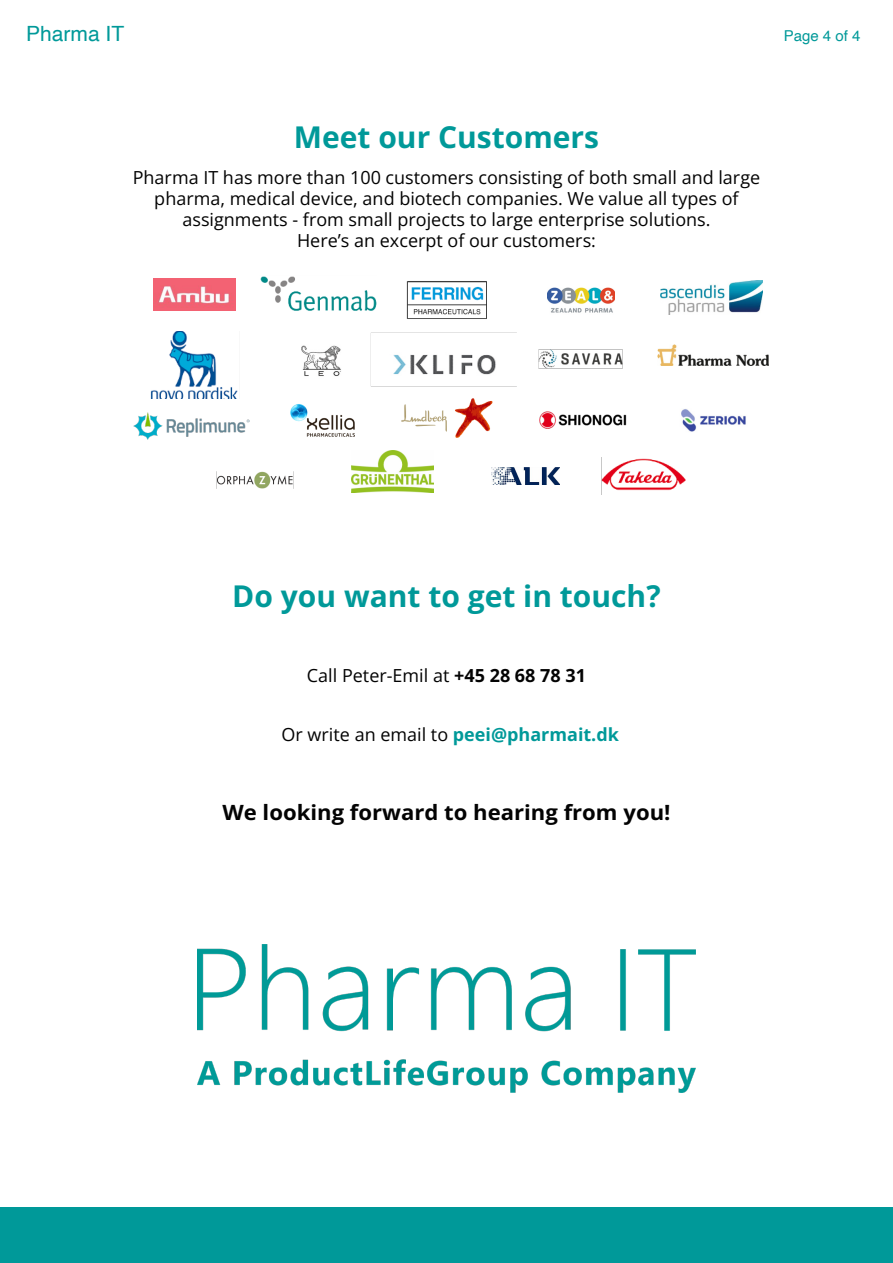
<style>
.page{position:relative;width:893px;height:1263px;background:#fff}
.page>*{position:absolute;margin:0;border:0;box-sizing:border-box;transform-origin:0 0}
.t1{font:700 30px "Open Sans";color:#099}
.t2{font:700 21px "Open Sans";color:#030303;scale:1.05 1}
.t3{font:21px "Helvetica";color:#099}
.t4{font:18px/21px "Open Sans";color:#030303;text-align:center}
.t5{font:15px "Helvetica";color:#099}
.s1{font-weight:700}
.s2{font-weight:700;color:#099}
</style>
<div class="page">
<img style="left:661px;top:281px;width:102px;height:33px">
<img style="left:407px;top:281px;width:79px;height:38px">
<img style="left:260px;top:276px;width:116px;height:35px">
<img style="left:216px;top:472px;width:78px;height:17px">
<img style="left:352px;top:451px;width:81px;height:41px">
<img style="left:301px;top:345px;width:40px;height:31px">
<img style="left:370px;top:332px;width:146px;height:54px">
<img style="left:402px;top:399px;width:90px;height:38px">
<img style="left:658px;top:344px;width:110px;height:22px">
<img style="left:133px;top:413px;width:116px;height:26px">
<img style="left:539px;top:350px;width:84px;height:19px">
<img style="left:539px;top:411px;width:88px;height:18px">
<img style="left:153px;top:278px;width:83px;height:32px">
<img style="left:548px;top:287px;width:66px;height:26px">
<img style="left:681px;top:409px;width:65px;height:23px">
<img style="left:492px;top:467px;width:68px;height:18px">
<div style="left:0;top:1207px;width:893px;height:56px;background:#099"></div>
<img style="left:197px;top:944px;width:499px;height:148px">
<img style="left:601px;top:458px;width:85px;height:37px">
<img style="left:290px;top:404px;width:64px;height:33px">
<img style="left:150px;top:332px;width:88px;height:66px">
<p class="t3" style="left:26px;top:25px;width:100px">Pharma IT</p>
<p class="t5" style="left:784px;top:30px;width:78px">Page 4 of 4</p>
<h1 class="t1" style="left:294px;top:116px;width:307px">Meet our Customers</h1>
<p class="t4" style="left:133px;top:167px;width:629px">Pharma IT has more than 100 customers consisting of both small and large pharma, medical device, and biotech companies. We value all types of assignments - from small projects to large enterprise solutions.<br>Here’s an excerpt of our customers:</p>
<h1 class="t1" style="left:232px;top:574px;width:430px">Do you want to get in touch?</h1>
<p class="t4" style="left:307px;top:664px;width:281px">Call Peter-Emil at <span class="s1">+45 28 68 78 31</span></p>
<p class="t4" style="left:282px;top:724px;width:339px">Or write an email to <span class="s2">peei@pharmait.dk</span></p>
<p class="t2" style="left:222px;top:797px;width:428px">We looking forward to hearing from you!</p>
</div>
